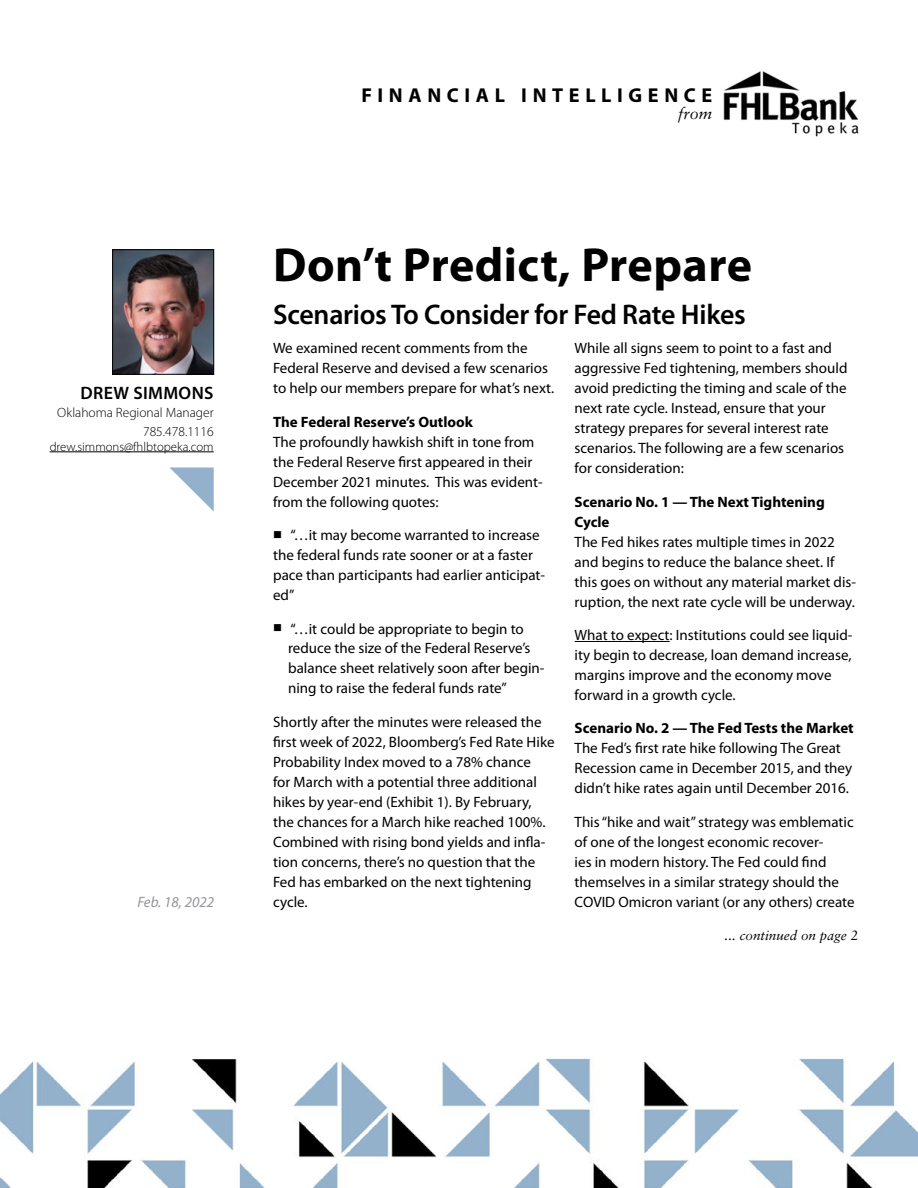
<style>
.page{position:relative;width:918px;height:1188px;background:#fff}
.page>*{position:absolute;margin:0;border:0;box-sizing:border-box;transform-origin:0 0}
.t1{font:700 48px "Myriad Pro";letter-spacing:.01em;color:#000}
.t2{font:600 28.5px "Myriad Pro";letter-spacing:-.01em;color:#000}
.t3{font:700 28.2px "Myriad Arabic";letter-spacing:.2em;color:#000}
.t4{font:600 18px "Myriad Pro";letter-spacing:.02em;color:#000}
.t5{font:italic 16.05px "Sabon";color:#000}
.t6{font:15px/20px "Myriad Pro";color:#000}
.t7{font:700 15px/20px "Myriad Pro";color:#000}
.t8{font:italic 15px "Myriad Pro";color:#939598}
.t9{font:300 13.5px "Myriad Pro";color:#000}
.t10{font:italic 13.5px "Sabon";color:#000}
.t11{font:300 12.75px "Myriad Pro";color:#000}
</style>
<div class="page">
<img style="left:0;top:119px;width:918px;height:1069px">
<hr style="left:575px;top:641px;width:95px;height:1px;background:#000">
<img style="left:114px;top:252px;width:98px;height:120px">
<div style="left:112px;top:250px;width:102px;height:124px;border:1px solid #000"></div>
<hr style="left:50px;top:452px;width:164px;height:1px;background:#000">
<svg style="left:169px;top:467px;width:45px;height:45px"></svg>
<img style="left:722px;top:71px;width:136px;height:65px">
<p class="t4" style="left:81px;top:383px;width:134px">DREW SIMMONS</p>
<p class="t9" style="left:143px;top:424px;width:72px">785.478.1116</p>
<p class="t11" style="left:50px;top:439px;width:166px">drew.simmons@fhlbtopeka.com</p>
<p class="t9" style="left:57px;top:405px;width:158px">Oklahoma Regional Manager</p>
<p class="t8" style="left:137px;top:894px;width:79px">Feb. 18, 2022</p>
<h3 class="t3" style="left:361px;top:76px;width:352px">FINANCIAL INTELLIGENCE</h3>
<p class="t5" style="left:678px;top:104px;width:36px">from</p>
<h1 class="t1" style="left:273px;top:238px;width:480px">Don’t Predict, Prepare</h1>
<h2 class="t2" style="left:273px;top:299px;width:474px">Scenarios To Consider for Fed Rate Hikes</h2>
<p class="t6" style="left:273px;top:339px;width:283px">We examined recent comments from the<br>Federal Reserve and devised a few scenarios to help our members prepare for what’s next.</p>
<p class="t7" style="left:273px;top:412px;width:201px">The Federal Reserve’s Outlook</p>
<p class="t6" style="left:273px;top:432px;width:271px">The profoundly hawkish shift in tone from the Federal Reserve first appeared in their December 2021 minutes. This was evident&shy;from the following quotes:</p>
<p class="t6" style="left:273px;top:525px;width:273px">■ “…it may become warranted to increase the federal funds rate sooner or at a faster pace than participants had earlier anticipat&shy;ed”</p>
<p class="t6" style="left:288px;top:619px;width:258px;text-indent:-15px">■ “…it could be appropriate to begin to reduce the size of the Federal Reserve’s balance sheet relatively soon after begin&shy;ning to raise the federal funds rate”</p>
<p class="t6" style="left:273px;top:712px;width:283px">Shortly after the minutes were released the first week of 2022, Bloomberg’s Fed Rate Hike Probability Index moved to a 78% chance<br>for March with a potential three additional hikes by year-end (Exhibit 1). By February, the chances for a March hike reached 100%.<br>Combined with rising bond yields and infla&shy;tion concerns, there’s no question that the Fed has embarked on the next tightening cycle.</p>
<p class="t6" style="left:575px;top:339px;width:274px">While all signs seem to point to a fast and aggressive Fed tightening, members should avoid predicting the timing and scale of the next rate cycle. Instead, ensure that your strategy prepares for several interest rate scenarios. The following are a few scenarios for consideration:</p>
<p class="t7" style="left:575px;top:492px;width:252px">Scenario No. 1 — The Next Tightening<br>Cycle</p>
<p class="t6" style="left:575px;top:532px;width:283px">The Fed hikes rates multiple times in 2022 and begins to reduce the balance sheet. If this goes on without any material market dis&shy;ruption, the next rate cycle will be underway.</p>
<p class="t6" style="left:575px;top:625px;width:279px">What to expect: Institutions could see liquid&shy;ity begin to decrease, loan demand increase, margins improve and the economy move forward in a growth cycle.</p>
<p class="t7" style="left:575px;top:719px;width:281px">Scenario No. 2 — The Fed Tests the Market</p>
<p class="t6" style="left:575px;top:739px;width:279px">The Fed’s first rate hike following The Great<br>Recession came in December 2015, and they didn’t hike rates again until December 2016.</p>
<p class="t6" style="left:575px;top:812px;width:281px">This “hike and wait” strategy was emblematic of one of the longest economic recover-<br>ies in modern history. The Fed could find themselves in a similar strategy should the COVID Omicron variant (or any others) create</p>
<p class="t10" style="left:725px;top:927px;width:135px">... continued on page 2</p>
</div>
